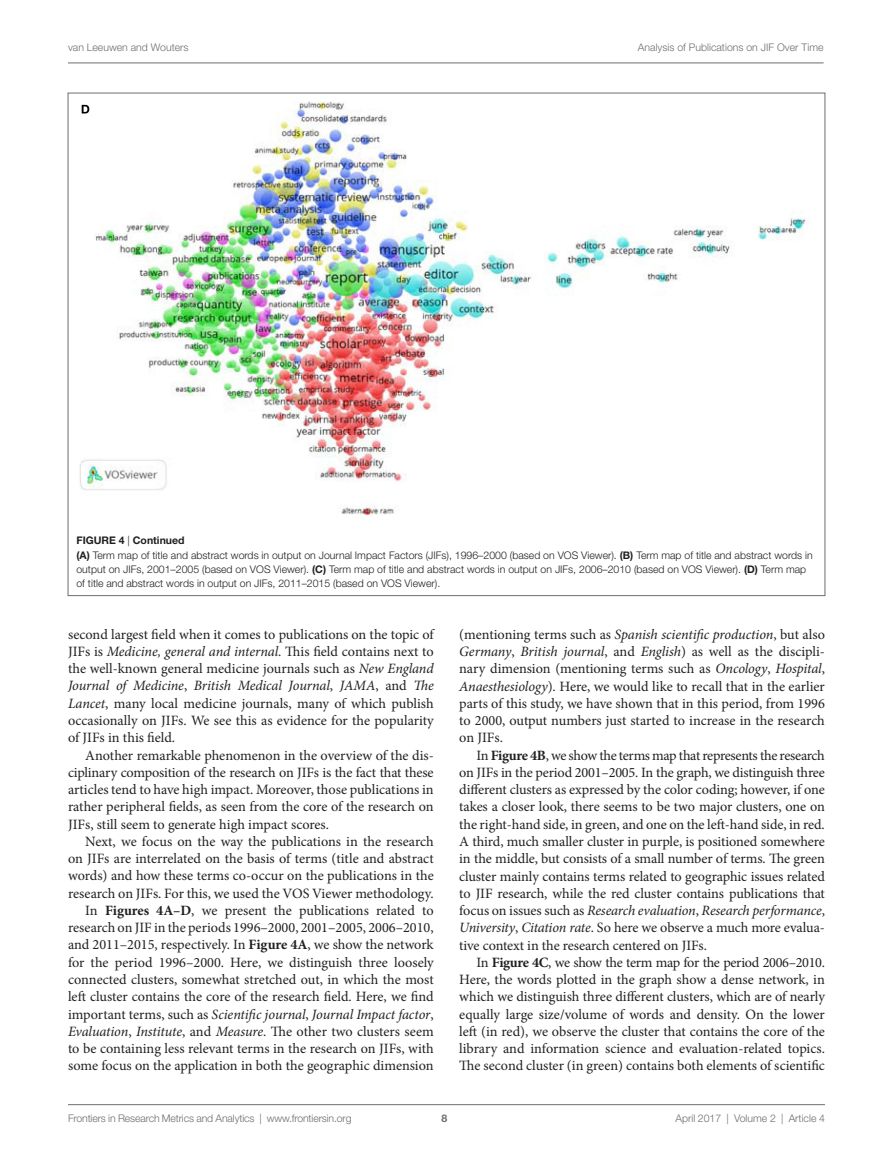
<style>
.page{position:relative;width:893px;height:1170px;background:#fff}
.page>*{position:absolute;margin:0;border:0;box-sizing:border-box;transform-origin:0 0}
.t1{font:14.25px/17.2px "Minion Pro";color:#231f20;text-align:justify}
.t2{font:300 10.5px/14.2px "Helvetica Neue LT Std";color:#231f20}
.t3{font:300 10.5px "Helvetica Neue LT Std";color:#6c6d70}
.t4{font:700 10.5px "Helvetica Neue LT Std";color:#6c6d70}
.s1{font-weight:700}
.s2{font-style:italic}
</style>
<div class="page">
<img style="left:80px;top:101px;width:726px;height:413px">
<hr style="left:68px;top:63px;width:756px;height:1px;background:#6c6d70">
<hr style="left:68px;top:1104px;width:757px;height:1px;background:#6c6d70">
<p class="t3" style="left:68px;top:41px;width:122px">van Leeuwen and Wouters</p>
<p class="t3" style="left:638px;top:41px;width:187px">Analysis of Publications on JIF Over Time</p>
<p class="t2" style="left:76px;top:533px;width:738px"><span class="s1">FIG URE 4</span> | <span class="s1">Continued<br>(A)</span> Term map of title and abstract words in output on Journal Impact Factors (JIFs), 1996–2000 (based on VOS Viewer). <span class="s1">(B)</span> Term map of title and abstract words in output on JIFs, 2001–2005 (based on VOS Viewer). <span class="s1">(C)</span> Term map of title and abstract words in output on JIFs, 2006–2010 (based on VOS Viewer). <span class="s1">(D)</span> Term map of title and abstract words in output on JIFs, 2011–2015 (based on VOS Viewer).</p>
<p class="t1" style="left:68px;top:625px;width:367px">second largest field when it comes to publications on the topic of JIFs is <span class="s2">Medicine, general and internal</span>. This field contains next to the well-known general medicine journals such as <span class="s2">New England Journal of Medicine</span>, <span class="s2">British Medical Journal</span>, <span class="s2">JAMA</span>, and <span class="s2">The Lancet</span>, many local medicine journals, many of which publish occasionally on JIFs. We see this as evidence for the popularity of JIFs in this field.</p>
<p class="t1" style="left:68px;top:746px;width:367px;text-indent:17px">Another remarkable phenomenon in the overview of the dis&shy;ciplinary composition of the research on JIFs is the fact that these articles tend to have high impact. Moreover, those publications in rather peripheral fields, as seen from the core of the research on JIFs, still seem to generate high impact scores.</p>
<p class="t1" style="left:68px;top:832px;width:367px;text-align:right">Next, we focus on the way the publications in the research on JIFs are interrelated on the basis of terms (title and abstract words) and how these terms co-occur on the publications in the research on JIFs. For this, we used the VOS Viewer methodology.<br>In <span class="s1">Figures 4A–D</span>, we present the publications related to research on JIF in the periods 1996–2000, 2001–2005, 2006–2010, and 2011–2015, respectively. In <span class="s1">Figure 4A</span>, we show the network for the period 1996–2000. Here, we distinguish three loosely connected clusters, somewhat stretched out, in which the most left cluster contains the core of the research field. Here, we find important terms, such as <span class="s2">Scientific journal</span>, <span class="s2">Journal Impact factor</span>, <span class="s2">Evaluation</span>, <span class="s2">Institute</span>, and <span class="s2">Measure</span>. The other two clusters seem to be containing less relevant terms in the research on JIFs, with some focus on the application in both the geographic dimension</p>
<p class="t1" style="left:459px;top:625px;width:367px">(mentioning terms such as <span class="s2">Spanish scientific production</span>, but also <span class="s2">Germany</span>, <span class="s2">British journal</span>, and <span class="s2">English</span>) as well as the discipli&shy;nary dimension (mentioning terms such as <span class="s2">Oncology</span>, <span class="s2">Hospital</span>, <span class="s2">Anaesthesiology</span>). Here, we would like to recall that in the earlier parts of this study, we have shown that in this period, from 1996 to 2000, output numbers just started to increase in the research on JIFs.</p>
<p class="t1" style="left:459px;top:746px;width:367px;text-indent:17px">In <span class="s1">Figure 4B</span>, we show the terms map that represents the research on JIFs in the period 2001–2005. In the graph, we distinguish three different clusters as expressed by the color coding; however, if one takes a closer look, there seems to be two major clusters, one on the right-hand side, in green, and one on the left-hand side, in red.<br>A third, much smaller cluster in purple, is positioned somewhere in the middle, but consists of a small number of terms. The green cluster mainly contains terms related to geographic issues related to JIF research, while the red cluster contains publications that focus on issues such as <span class="s2">Research evaluation</span>, <span class="s2">Research performance</span>, <span class="s2">University</span>, <span class="s2">Citation rate</span>. So here we observe a much more evalua&shy;tive context in the research centered on JIFs.</p>
<p class="t1" style="left:459px;top:953px;width:367px;text-indent:17px">In <span class="s1">Figure 4C</span>, we show the term map for the period 2006–2010.<br>Here, the words plotted in the graph show a dense network, in which we distinguish three different clusters, which are of nearly equally large size/volume of words and density. On the lower left (in red), we observe the cluster that contains the core of the library and information science and evaluation-related topics.<br>The second cluster (in green) contains both elements of scientific</p>
<p class="t3" style="left:68px;top:1111px;width:285px">Frontiers in Research Metrics and Analytics | www.frontiersin.org</p>
<p class="t3" style="left:675px;top:1111px;width:151px">April 2017 | Volume 2 | Article 4</p>
<p class="t4" style="left:441px;top:1111px;width:7px">8</p>
</div>
